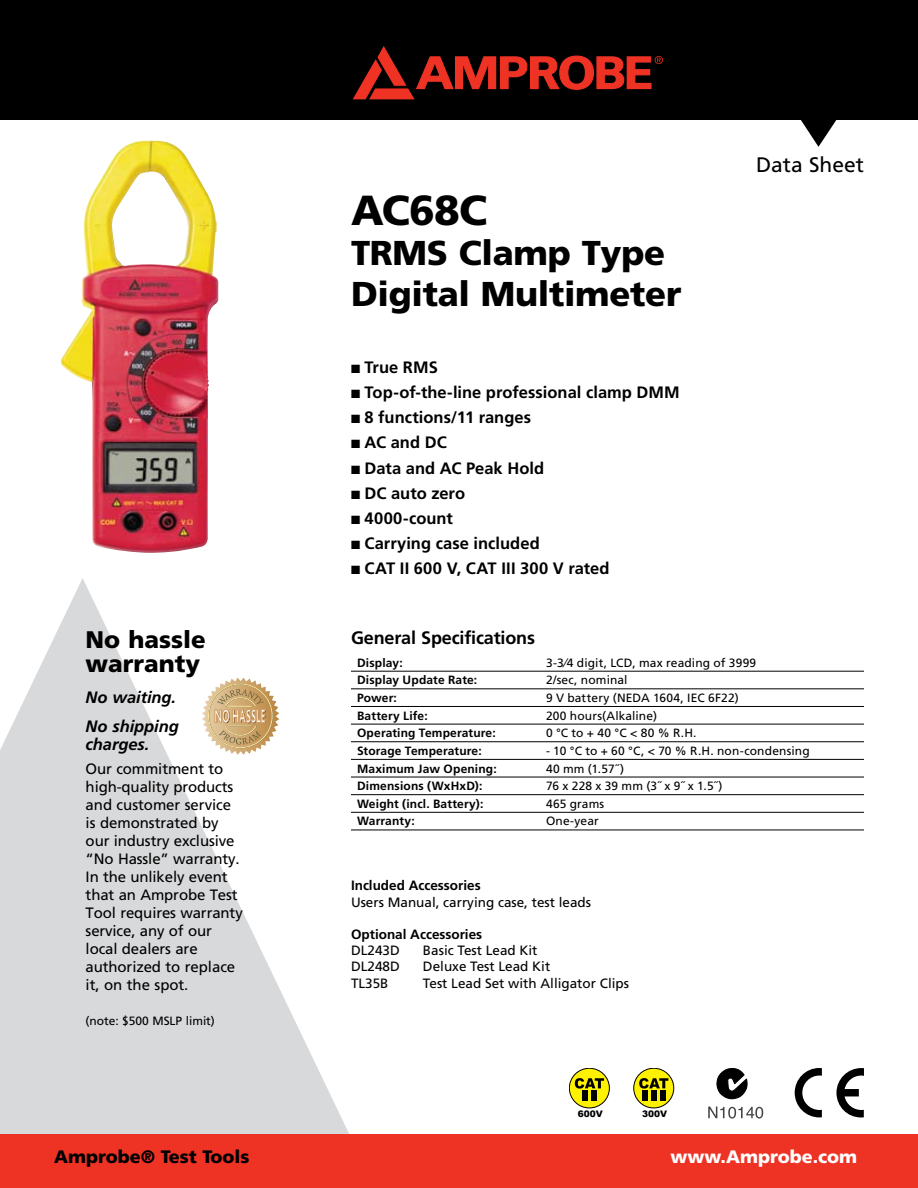
<style>
.page{position:relative;width:918px;height:1188px;background:#fff}
.page>*{position:absolute;margin:0;border:0;box-sizing:border-box;transform-origin:0 0}
.t1{font:900 42px "Frutiger";letter-spacing:-.015em;color:#000}
.t2{font:900 34.5px/40.5px "Frutiger";letter-spacing:-.01em;color:#000}
.t3{font:900 24px/24px "Frutiger";color:#000}
.t4{font:21px "Frutiger";color:#000}
.t5{font:700 18px "Frutiger";letter-spacing:-.01em;color:#000}
.t6{font:900 18px "Frutiger";color:#000}
.t7{font:900 18px "Frutiger";color:#fff}
.t8{font:700 16.5px "Frutiger";color:#000}
.t9{font:italic 700 16.5px/28.5px "Frutiger";letter-spacing:-.005em;color:#000}
.t10{font:15px/18px "Frutiger";letter-spacing:-.01em;color:#000}
.t11{font:13.5px "Frutiger";color:#000}
.t12{font:700 13.5px "Frutiger";color:#000}
.t13{font:12px "Frutiger";letter-spacing:.01em;color:#000}
.t14{font:700 12px "Frutiger";letter-spacing:.015em;color:#000}
.t15{font:900 9px "Arial";color:#000}
</style>
<div class="page">
<svg style="left:0;top:578px;width:375px;height:556px;fill:#d8d9db"></svg>
<div style="left:0;top:0;width:918px;height:120px;background:#000"></div>
<div style="left:0;top:1134px;width:918px;height:54px;background:#ee3224"></div>
<svg style="left:353px;top:46px;width:310px;height:53px"></svg>
<svg style="left:801px;top:120px;width:36px;height:27px"></svg>
<svg style="left:202px;top:678px;width:77px;height:77px"></svg>
<svg style="left:836px;top:1068px;width:28px;height:49px"></svg>
<svg style="left:795px;top:1068px;width:27px;height:49px"></svg>
<img style="left:60px;top:140px;width:159px;height:413px">
<svg style="left:708px;top:1107px;width:55px;height:12px"></svg>
<svg style="left:716px;top:1068px;width:32px;height:32px"></svg>
<hr style="left:351px;top:671px;width:513px;height:1px;background:#000">
<hr style="left:351px;top:689px;width:513px;height:1px;background:#000">
<hr style="left:351px;top:706px;width:513px;height:1px;background:#000">
<hr style="left:351px;top:724px;width:513px;height:1px;background:#000">
<hr style="left:351px;top:741px;width:513px;height:1px;background:#000">
<hr style="left:351px;top:759px;width:513px;height:1px;background:#000">
<hr style="left:351px;top:777px;width:513px;height:1px;background:#000">
<hr style="left:351px;top:794px;width:513px;height:1px;background:#000">
<hr style="left:351px;top:812px;width:513px;height:1px;background:#000">
<hr style="left:351px;top:830px;width:513px;height:1px;background:#000">
<div style="left:569px;top:1068px;width:40px;height:40px;background:#fff200;border-radius:50%"></div>
<div style="left:569px;top:1068px;width:41px;height:40px;border:1px solid #000;border-radius:50%"></div>
<svg style="left:575px;top:1078px;width:29px;height:11px"></svg>
<div style="left:582px;top:1091px;width:6px;height:10px;background:#000"></div>
<div style="left:592px;top:1091px;width:5px;height:10px;background:#000"></div>
<svg style="left:634px;top:1068px;width:40px;height:40px"></svg>
<div style="left:633px;top:1068px;width:41px;height:40px;border:1px solid #000;border-radius:50%"></div>
<svg style="left:639px;top:1078px;width:29px;height:11px"></svg>
<div style="left:642px;top:1091px;width:5px;height:10px;background:#000"></div>
<div style="left:651px;top:1091px;width:6px;height:10px;background:#000"></div>
<div style="left:661px;top:1091px;width:5px;height:10px;background:#000"></div>
<h3 class="t3" style="left:86px;top:627px;width:122px">No hassle warranty</h3>
<p class="t9" style="left:86px;top:683px;width:95px">No waiting.<br>No shipping</p>
<p class="t9" style="left:86px;top:730px;width:65px">charges.</p>
<p class="t10" style="left:86px;top:760px;width:159px">Our commitment to high-quality products and customer service is demonstrated by our industry exclusive “No Hassle” warranty.<br>In the unlikely event that an Amprobe Test<br>Tool requires warranty service, any of our local dealers are authorized to replace it, on the spot.</p>
<p class="t13" style="left:86px;top:1014px;width:131px">(note: $500 MSLP limit)</p>
<h1 class="t1" style="left:351px;top:185px;width:138px">AC68C</h1>
<h2 class="t2" style="left:351px;top:232px;width:332px">TRMS Clamp Type<br>Digital Multimeter</h2>
<p class="t8" style="left:351px;top:357px;width:88px">■ True RMS</p>
<p class="t8" style="left:351px;top:383px;width:330px">■ Top-of-the-line professional clamp DMM</p>
<p class="t8" style="left:351px;top:408px;width:182px">■ 8 functions/11 ranges</p>
<p class="t8" style="left:351px;top:433px;width:97px">■ AC and DC</p>
<p class="t8" style="left:351px;top:458px;width:195px">■ Data and AC Peak Hold</p>
<p class="t8" style="left:351px;top:483px;width:116px">■ DC auto zero</p>
<p class="t8" style="left:351px;top:509px;width:104px">■ 4000-count</p>
<p class="t8" style="left:351px;top:534px;width:190px">■ Carrying case included</p>
<p class="t8" style="left:351px;top:559px;width:260px">■ CAT II 600 V, CAT III 300 V rated</p>
<h3 class="t4" style="left:756px;top:153px;width:109px">Data Sheet</h3>
<p class="t5" style="left:351px;top:628px;width:186px">General Specifications</p>
<p class="t14" style="left:357px;top:655px;width:47px">Display:</p>
<p class="t13" style="left:546px;top:655px;width:212px">3-3⁄4 digit, LCD, max reading of 3999</p>
<p class="t14" style="left:357px;top:673px;width:122px">Display Update Rate:</p>
<p class="t13" style="left:546px;top:673px;width:83px">2/sec, nominal</p>
<p class="t14" style="left:357px;top:691px;width:41px">Power:</p>
<p class="t13" style="left:546px;top:691px;width:194px">9 V battery (NEDA 1604, IEC 6F22)</p>
<p class="t14" style="left:357px;top:708px;width:72px">Battery Life:</p>
<p class="t13" style="left:546px;top:708px;width:113px">200 hours(Alkaline)</p>
<p class="t14" style="left:357px;top:726px;width:140px">Operating Temperature:</p>
<p class="t13" style="left:546px;top:726px;width:152px">0 °C to + 40 °C &lt; 80 % R.H.</p>
<p class="t14" style="left:357px;top:744px;width:126px">Storage Temperature:</p>
<p class="t13" style="left:546px;top:744px;width:265px">- 10 °C to + 60 °C, &lt; 70 % R.H. non-condensing</p>
<p class="t14" style="left:357px;top:761px;width:141px">Maximum Jaw Opening:</p>
<p class="t13" style="left:546px;top:761px;width:80px">40 mm (1.57˝)</p>
<p class="t14" style="left:357px;top:779px;width:127px">Dimensions (WxHxD):</p>
<p class="t13" style="left:546px;top:779px;width:178px">76 x 228 x 39 mm (3˝ x 9˝ x 1.5˝)</p>
<p class="t14" style="left:357px;top:797px;width:128px">Weight (incl. Battery):</p>
<p class="t13" style="left:546px;top:797px;width:60px">465 grams</p>
<p class="t14" style="left:357px;top:814px;width:59px">Warranty:</p>
<p class="t13" style="left:546px;top:814px;width:54px">One-year</p>
<p class="t12" style="left:351px;top:878px;width:131px">Included Accessories</p>
<p class="t11" style="left:351px;top:894px;width:242px">Users Manual, carrying case, test leads</p>
<p class="t12" style="left:351px;top:926px;width:133px">Optional Accessories</p>
<p class="t11" style="left:351px;top:943px;width:50px">DL243D</p>
<p class="t11" style="left:423px;top:943px;width:116px">Basic Test Lead Kit</p>
<p class="t11" style="left:351px;top:959px;width:50px">DL248D</p>
<p class="t11" style="left:423px;top:959px;width:129px">Deluxe Test Lead Kit</p>
<p class="t11" style="left:351px;top:975px;width:39px">TL35B</p>
<p class="t11" style="left:423px;top:975px;width:208px">Test Lead Set with Alligator Clips</p>
<p class="t15" style="left:578px;top:1107px;width:27px">600V</p>
<p class="t15" style="left:642px;top:1107px;width:27px">300V</p>
<p class="t6" style="left:54px;top:1146px;width:197px">Amprobe® Test Tools</p>
<p class="t7" style="left:670px;top:1146px;width:188px">www.Amprobe.com</p>
</div>
